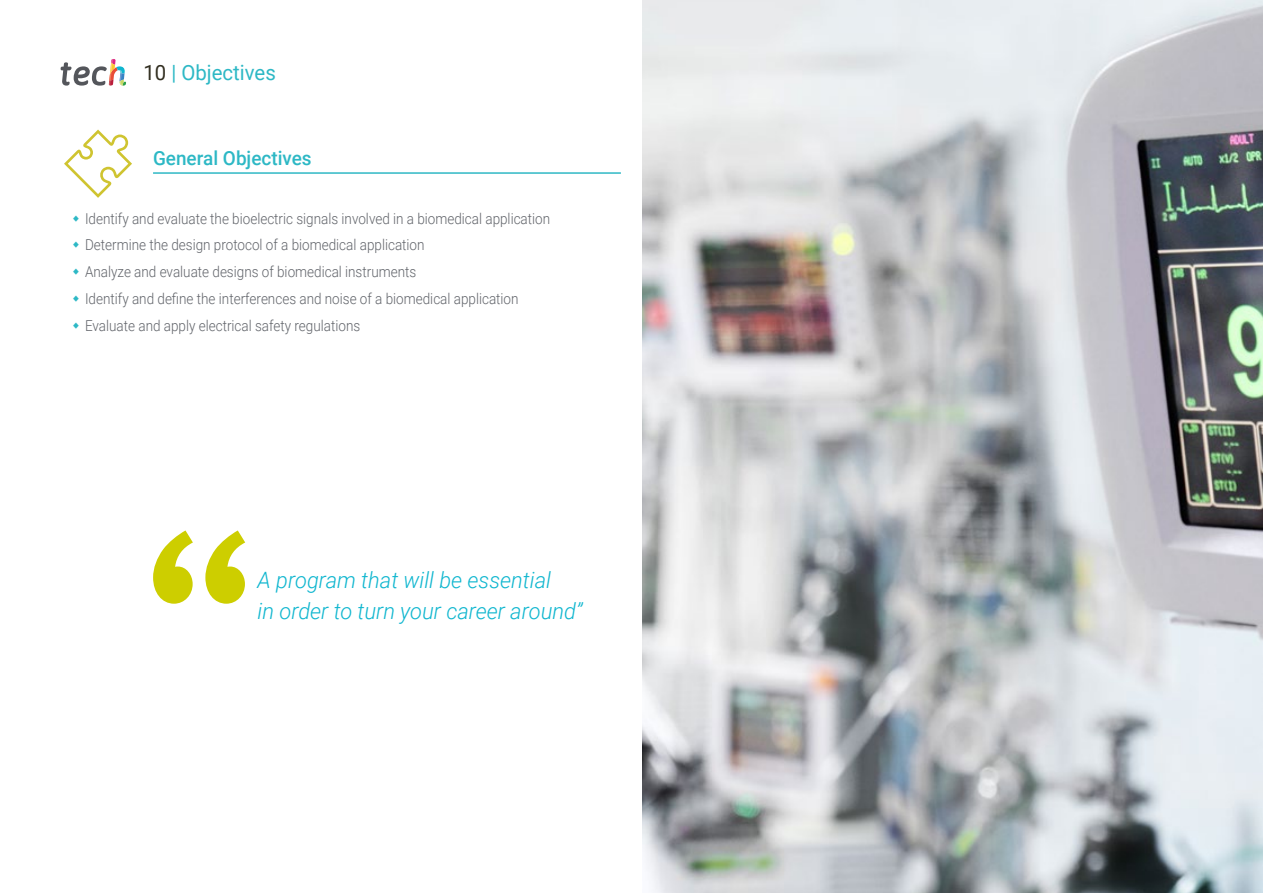
<style>
.page{position:relative;width:1263px;height:893px;background:#fff}
.page>*{position:absolute;margin:0;border:0;box-sizing:border-box;transform-origin:0 0}
.t1{font:italic 300 22.5px/31.5px "Roboto";color:#0fb6cf}
.t2{font:21px "Roboto";color:#2db8c5}
.t3{font:500 19.5px "Roboto";color:#2db8c5}
.t4{font:300 15px/26.7px "Roboto";color:#61646a;scale:.9 1}
.s1{color:#312e20}
</style>
<div class="page">
<hr style="left:153px;top:173px;width:468px;height:1px;background:#2db8c5">
<svg style="left:64px;top:130px;width:68px;height:68px"></svg>
<img style="left:642px;top:0;width:621px;height:893px">
<svg style="left:61px;top:59px;width:65px;height:27px"></svg>
<svg style="left:153px;top:530px;width:92px;height:74px"></svg>
<h2 class="t2" style="left:144px;top:57px;width:134px"><span class="s1">10</span> | Objectives</h2>
<h3 class="t3" style="left:153px;top:144px;width:160px">General Objectives</h3>
<p class="t4" style="left:85px;top:204px;width:518px">Identify and evaluate the bioelectric signals involved in a biomedical application Determine the design protocol of a biomedical application<br>Analyze and evaluate designs of biomedical instruments<br>Identify and define the interferences and noise of a biomedical application Evaluate and apply electrical safety regulations</p>
<h1 class="t1" style="left:258px;top:563px;width:326px">A program that will be essential<br>in order to turn your career around”</h1>
</div>
